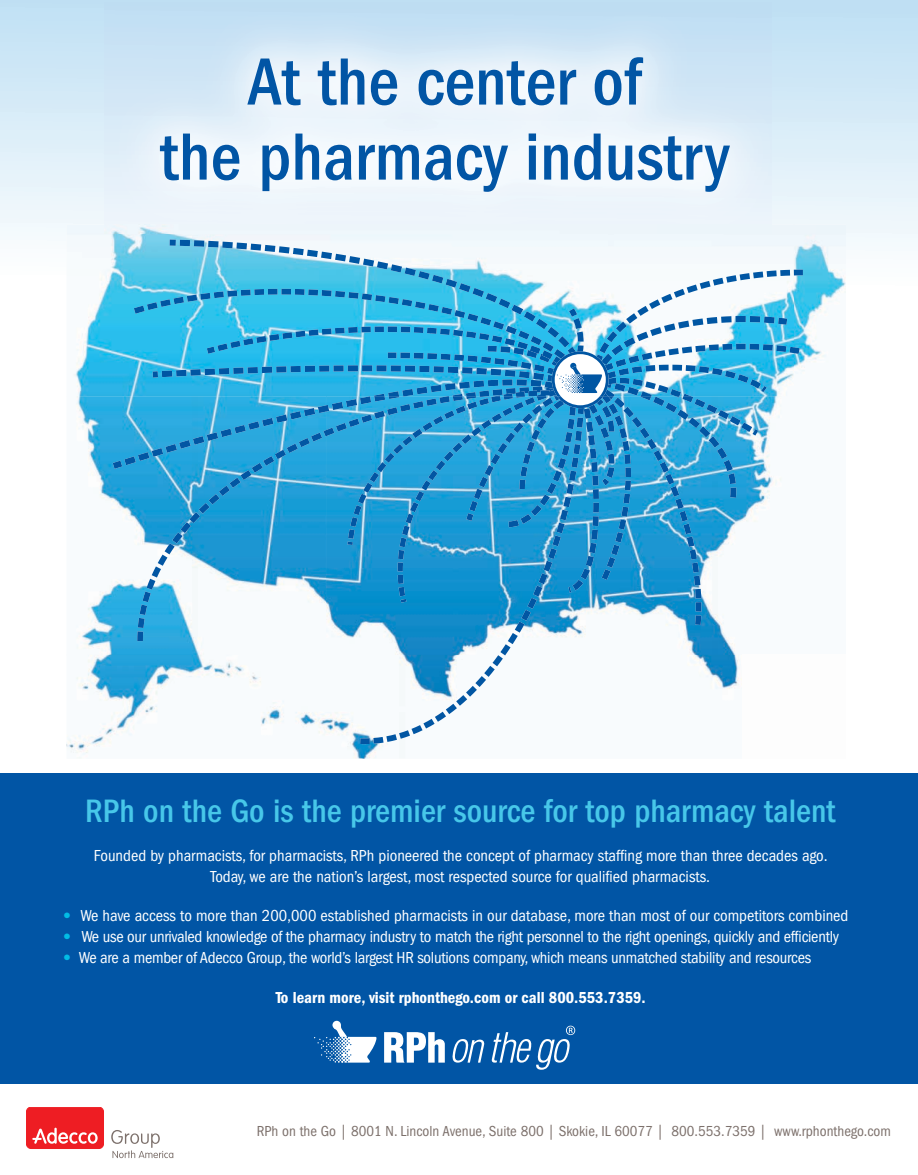
<style>
.page{position:relative;width:918px;height:1175px;background:#fff}
.page>*{position:absolute;margin:0;border:0;box-sizing:border-box;transform-origin:0 0}
.t1{font:500 condensed 69px/75px "Franklin Gothic";color:#0155a5;text-align:center}
.t2{font:500 condensed 33.6px "Franklin Gothic";color:#47c7e9}
.t3{font:condensed 16.5px/21px "Franklin Gothic";color:#fff;text-align:center}
.t4{font:600 condensed 16.5px "Franklin Gothic";color:#fff}
.t5{font:condensed 15px "Franklin Gothic";color:#7d716c}
.s1{font-weight:800;font-stretch:normal;color:#02bce5}
</style>
<div class="page">
<svg style="left:0;top:0;width:918px;height:247px;background:#d7ebf7"></svg>
<img style="left:67px;top:224px;width:779px;height:534px">
<svg style="left:137px;top:625px;width:223px;height:16px"></svg>
<svg style="left:170px;top:239px;width:406px;height:30px"></svg>
<svg style="left:360px;top:625px;width:224px;height:119px"></svg>
<svg style="left:113px;top:269px;width:690px;height:356px"></svg>
<img style="left:105px;top:3px;width:667px;height:231px">
<div style="left:0;top:773px;width:918px;height:311px;background:#0155a5"></div>
<svg style="left:332px;top:1020px;width:9px;height:9px"></svg>
<svg style="left:314px;top:1024px;width:63px;height:38px"></svg>
<svg style="left:384px;top:1032px;width:61px;height:30px"></svg>
<svg style="left:452px;top:1039px;width:33px;height:23px"></svg>
<svg style="left:492px;top:1025px;width:83px;height:44px"></svg>
<div style="left:26px;top:1107px;width:78px;height:41px;background:#ee1d23;border-radius:5px"></div>
<div style="left:26px;top:1107px;width:78px;height:41px;border:1px solid #ee1d23;border-radius:5px"></div>
<svg style="left:32px;top:1127px;width:66px;height:16px"></svg>
<svg style="left:111px;top:1130px;width:62px;height:28px"></svg>
<h1 class="t1" style="left:160px;top:45px;width:571px">At the center of<br>the pharmacy industry</h1>
<h2 class="t2" style="left:85px;top:791px;width:752px">RPh on the Go is the premier source for top pharmacy talent</h2>
<p class="t3" style="left:94px;top:845px;width:736px">Founded by pharmacists, for pharmacists, RPh pioneered the concept of pharmacy staffing more than three decades ago.<br>Today, we are the nation’s largest, most respected source for qualified pharmacists.</p>
<p class="t3" style="left:62px;top:905px;width:788px"><span class="s1">•</span> We have access to more than 200,000 established pharmacists in our database, more than most of our competitors combined</p>
<p class="t3" style="left:62px;top:926px;width:778px"><span class="s1">•</span> We use our unrivaled knowledge of the pharmacy industry to match the right personnel to the right openings, quickly and efficiently</p>
<p class="t3" style="left:62px;top:947px;width:750px"><span class="s1">•</span> We are a member of Adecco Group, the world’s largest HR solutions company, which means unmatched stability and resources</p>
<p class="t4" style="left:276px;top:988px;width:372px">To learn more, visit rphonthego.com or call 800.553.7359.</p>
<p class="t5" style="left:257px;top:1122px;width:636px">RPh on the Go | 8001 N. Lincoln Avenue, Suite 800 | Skokie, IL 60077 | 800.553.7359 | www.rphonthego.com</p>
</div>
